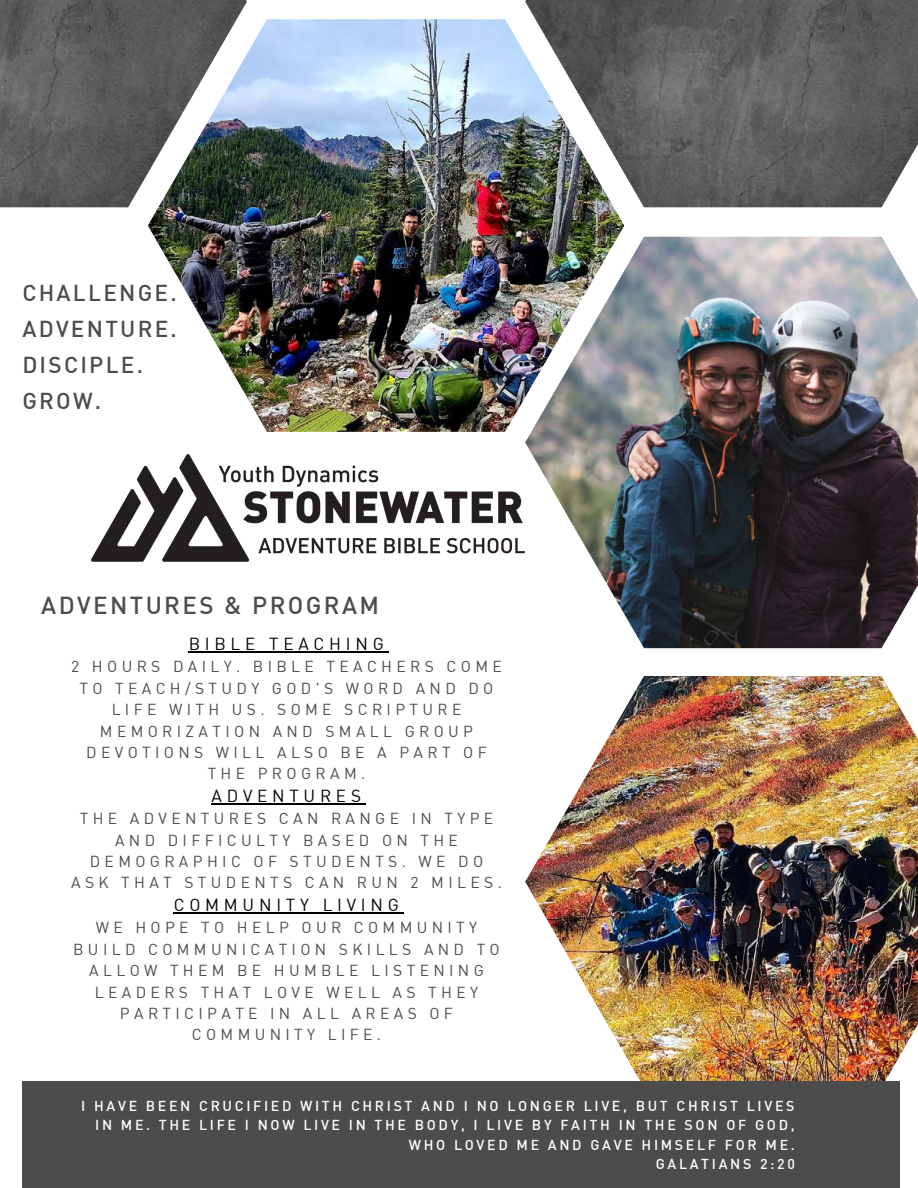
<style>
.page{position:relative;width:918px;height:1188px;background:#fff}
.page>*{position:absolute;margin:0;border:0;box-sizing:border-box;transform-origin:0 0}
.t1{font:500 24px "DIN";letter-spacing:.1em;color:#4c4c4c}
.t2{font:500 22.5px/36px "DIN";letter-spacing:.1em;color:#4c4c4c}
.t3{font:17.1px "DIN";letter-spacing:.28em;color:#000}
.t4{font:15.6px/21.3px "DIN";letter-spacing:.28em;color:#4c4c4c;text-align:center}
.t5{font:500 14.1px/19.2px "DIN";letter-spacing:.19em;color:#fff;text-align:right}
</style>
<div class="page">
<img style="left:525px;top:0;width:393px;height:207px">
<img style="left:148px;top:19px;width:476px;height:413px">
<img style="left:525px;top:676px;width:393px;height:406px">
<img style="left:525px;top:237px;width:393px;height:411px">
<img style="left:0;top:0;width:247px;height:207px">
<div style="left:22px;top:1082px;width:878px;height:106px;background:#4c4c4c"></div>
<img style="left:92px;top:455px;width:433px;height:107px">
<hr style="left:189px;top:651px;width:200px;height:1px;background:#000">
<hr style="left:212px;top:803px;width:154px;height:1px;background:#000">
<hr style="left:174px;top:912px;width:230px;height:1px;background:#000">
<h2 class="t2" style="left:22px;top:278px;width:156px">CHALLENGE.<br>ADVENTURE.<br>DISCIPLE.<br>GROW.</h2>
<h1 class="t1" style="left:41px;top:596px;width:339px">ADVENTURES &amp; PROGRAM</h1>
<p class="t3" style="left:189px;top:633px;width:197px">BIBLE TEACHING</p>
<p class="t4" style="left:71px;top:656px;width:432px">2 HOURS DAILY. BIBLE TEACHERS COME<br>TO TEACH/STUDY GOD'S WORD AND DO<br>LIFE WITH US. SOME SCRIPTURE<br>MEMORIZATION AND SMALL GROUP<br>DEVOTIONS WILL ALSO BE A PART OF<br>THE PROGRAM.</p>
<p class="t3" style="left:212px;top:785px;width:151px">ADVENTURES</p>
<p class="t4" style="left:71px;top:808px;width:432px">THE ADVENTURES CAN RANGE IN TYPE<br>AND DIFFICULTY BASED ON THE<br>DEMOGRAPHIC OF STUDENTS. WE DO<br>ASK THAT STUDENTS CAN RUN 2 MILES.</p>
<p class="t3" style="left:174px;top:894px;width:227px">COMMUNITY LIVING</p>
<p class="t4" style="left:73px;top:917px;width:428px">WE HOPE TO HELP OUR COMMUNITY<br>BUILD COMMUNICATION SKILLS AND TO<br>ALLOW THEM BE HUMBLE LISTENING<br>LEADERS THAT LOVE WELL AS THEY<br>PARTICIPATE IN ALL AREAS OF<br>COMMUNITY LIFE.</p>
<p class="t5" style="left:81px;top:1098px;width:715px">I HAVE BEEN CRUCIFIED WITH CHRIST AND I NO LONGER LIVE, BUT CHRIST LIVES IN ME. THE LIFE I NOW LIVE IN THE BODY, I LIVE BY FAITH IN THE SON OF GOD, WHO LOVED ME AND GAVE HIMSELF FOR ME.<br>GALATIANS 2:20</p>
</div>
